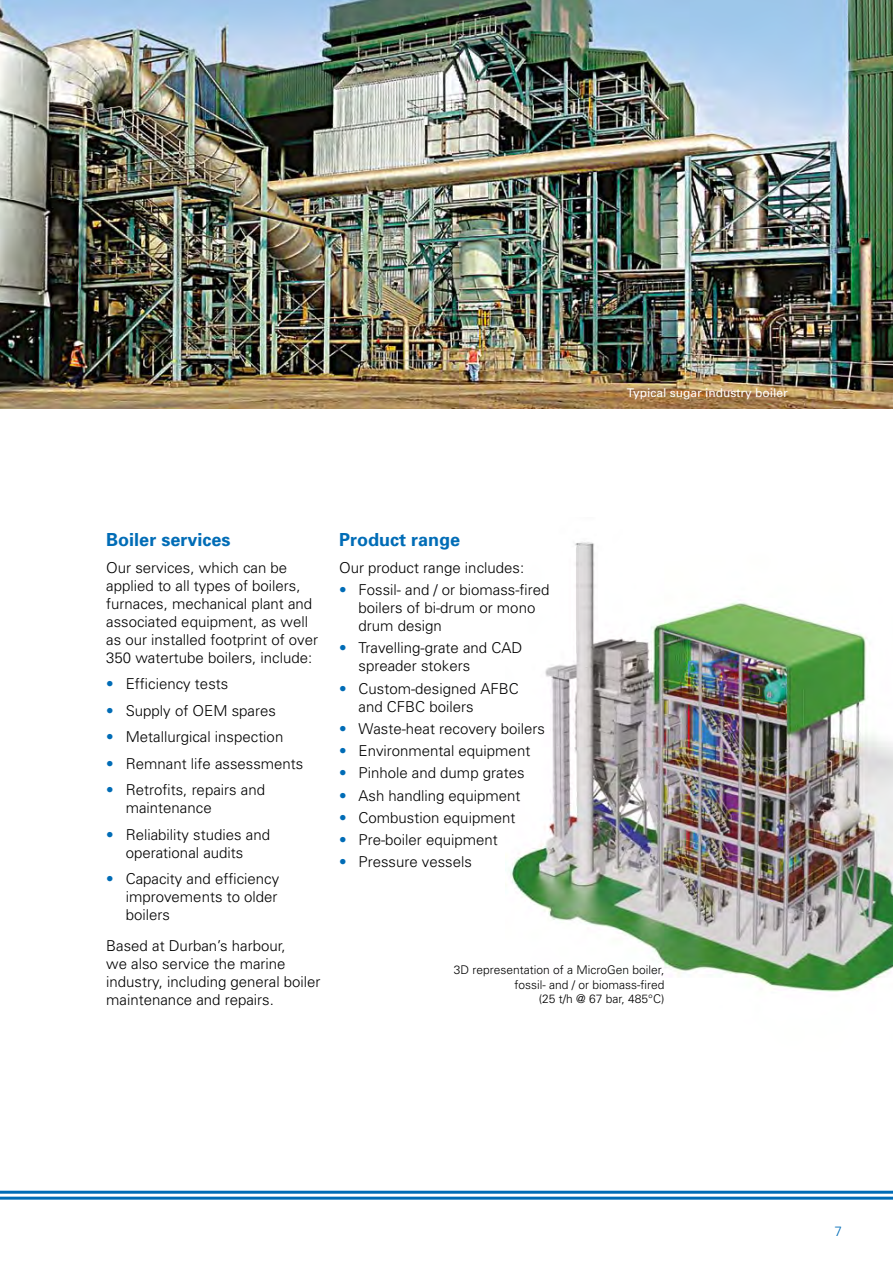
<style>
.page{position:relative;width:893px;height:1263px;background:#fff}
.page>*{position:absolute;margin:0;border:0;box-sizing:border-box;transform-origin:0 0}
.t1{font:700 18px "Univers";color:#006cb6}
.t2{font:300 15px/18px "Univers";color:#000}
.t3{font:300 13.5px "Univers";color:#006cb6}
.t4{font:300 12px/14.4px "Univers";color:#000;text-align:right}
.t5{font:12px "Univers";color:#fff}
.s1{color:#006cb6}
</style>
<div class="page">
<img style="left:505px;top:542px;width:388px;height:450px">
<img style="left:0;top:0;width:893px;height:408px">
<hr style="left:0;top:1197px;width:893px;height:3px;background:#006cb6">
<hr style="left:0;top:1191px;width:893px;height:3px;background:#006cb6">
<p class="t5" style="left:627px;top:385px;width:163px">Typical sugar industry boiler</p>
<p class="t1" style="left:106px;top:528px;width:126px">Boiler services</p>
<p class="t2" style="left:106px;top:558px;width:213px">Our services, which can be applied to all types of boilers, furnaces, mechanical plant and associated equipment, as well as our installed footprint of over<br>350 watertube boilers, include:</p>
<p class="t2" style="left:106px;top:675px;width:124px"><span class="s1">•</span> Efficiency tests</p>
<p class="t2" style="left:106px;top:701px;width:171px"><span class="s1">•</span> Supply of OEM spares</p>
<p class="t2" style="left:106px;top:728px;width:179px"><span class="s1">•</span> Metallurgical inspection</p>
<p class="t2" style="left:106px;top:754px;width:199px"><span class="s1">•</span> Remnant life assessments</p>
<p class="t2" style="left:126px;top:781px;width:141px;text-indent:-20px"><span class="s1">•</span> Retrofits, repairs and maintenance</p>
<p class="t2" style="left:106px;top:825px;width:165px;text-align:center"><span class="s1">•</span> Reliability studies and operational audits</p>
<p class="t2" style="left:126px;top:870px;width:155px;text-align:justify;text-indent:-20px"><span class="s1">•</span> Capacity and efficiency improvements to older boilers</p>
<p class="t2" style="left:106px;top:936px;width:216px">Based at Durban’s harbour,<br>we also service the marine industry, including general boiler maintenance and repairs.</p>
<p class="t1" style="left:339px;top:528px;width:123px">Product range</p>
<p class="t2" style="left:339px;top:558px;width:187px">Our product range includes:</p>
<p class="t2" style="left:359px;top:580px;width:192px;text-indent:-20px"><span class="s1">•</span> Fossil- and / or biomass-fired boilers of bi-drum or mono drum design</p>
<p class="t2" style="left:359px;top:639px;width:165px;text-indent:-20px"><span class="s1">•</span> Travelling-grate and CAD spreader stokers</p>
<p class="t2" style="left:359px;top:679px;width:162px;text-indent:-20px"><span class="s1">•</span> Custom-designed AFBC and CFBC boilers</p>
<p class="t2" style="left:339px;top:719px;width:207px"><span class="s1">•</span> Waste-heat recovery boilers</p>
<p class="t2" style="left:339px;top:741px;width:193px"><span class="s1">•</span> Environmental equipment</p>
<p class="t2" style="left:339px;top:763px;width:187px"><span class="s1">•</span> Pinhole and dump grates</p>
<p class="t2" style="left:339px;top:786px;width:183px"><span class="s1">•</span> Ash handling equipment</p>
<p class="t2" style="left:339px;top:808px;width:178px"><span class="s1">•</span> Combustion equipment</p>
<p class="t2" style="left:339px;top:830px;width:160px"><span class="s1">•</span> Pre-boiler equipment</p>
<p class="t2" style="left:339px;top:852px;width:134px"><span class="s1">•</span> Pressure vessels</p>
<p class="t4" style="left:454px;top:962px;width:212px">3D representation of a MicroGen boiler, fossil- and / or biomass-fired<br>(25 t/h @ 67 bar, 485°C)</p>
<p class="t3" style="left:834px;top:1223px;width:9px">7</p>
</div>
